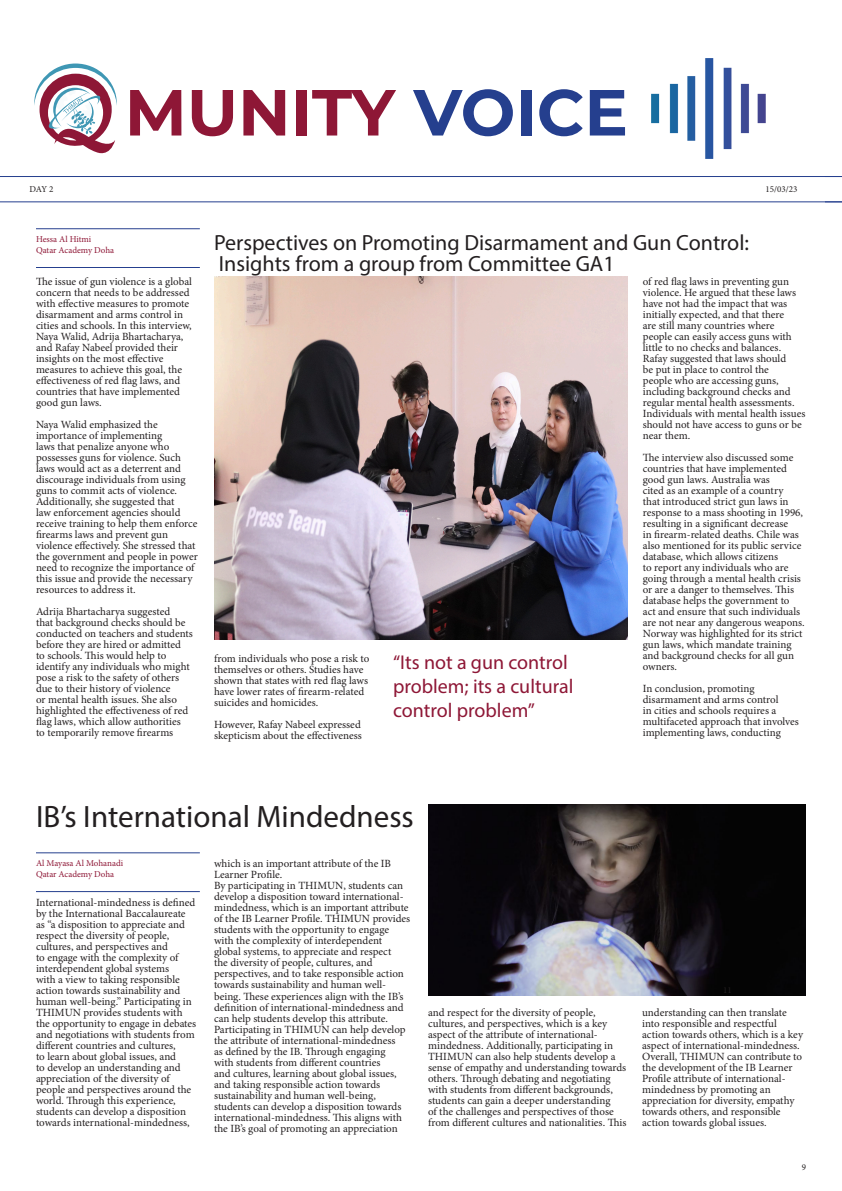
<style>
.page{position:relative;width:842px;height:1191px;background:#fff}
.page>*{position:absolute;margin:0;border:0;box-sizing:border-box;transform-origin:0 0}
.t1{font:700 65px "Montserrat";color:#8e1736}
.t2{font:31px "Myriad Pro";color:#231f20}
.t3{font:22px/21px "Myriad Pro";color:#231f20}
.t4{font:20px/24px "Myriad Pro";color:#8e1736}
.t5{font:11px/11px "Minion Pro";color:#231f20}
.t6{font:9px/11px "Minion Pro";color:#8e1736}
.t7{font:9px "Minion Pro";color:#231f20}
.s1{color:#253f8e}
</style>
<div class="page">
<hr style="left:0;top:176px;width:842px;height:1px;background:#253f8e">
<svg style="left:34px;top:63px;width:83px;height:91px"></svg>
<img style="left:651px;top:58px;width:114px;height:101px">
<hr style="left:0;top:201px;width:842px;height:1px;background:#253f8e">
<hr style="left:36px;top:228px;width:164px;height:1px;background:#253f8e">
<hr style="left:36px;top:267px;width:164px;height:1px;background:#253f8e">
<img style="left:214px;top:277px;width:414px;height:363px">
<img style="left:428px;top:804px;width:378px;height:191px">
<hr style="left:36px;top:852px;width:164px;height:1px;background:#253f8e">
<hr style="left:36px;top:891px;width:164px;height:1px;background:#253f8e">
<svg style="left:825px;top:201px;width:17px;height:1px"></svg>
<h1 class="t1" style="left:125px;top:66px;width:505px">MUNITY <span class="s1">VOICE</span></h1>
<p class="t7" style="left:30px;top:183px;width:25px">DAY 2</p>
<p class="t7" style="left:766px;top:183px;width:33px">15/03/23</p>
<p class="t6" style="left:36px;top:233px;width:80px">Hessa Al Hitmi<br>Qatar Academy Doha</p>
<p class="t5" style="left:36px;top:276px;width:158px">The issue of gun violence is a global concern that needs to be addressed with effective measures to promote disarmament and arms control in cities and schools. In this interview,<br>Naya Walid, Adrija Bhartacharya, and Rafay Nabeel provided their insights on the most effective measures to achieve this goal, the effectiveness of red flag laws, and countries that have implemented good gun laws.</p>
<p class="t5" style="left:36px;top:419px;width:163px">Naya Walid emphasized the importance of implementing<br>laws that penalize anyone who possesses guns for violence. Such laws would act as a deterrent and discourage individuals from using guns to commit acts of violence.<br>Additionally, she suggested that<br>law enforcement agencies should receive training to help them enforce firearms laws and prevent gun violence effectively. She stressed that the government and people in power need to recognize the importance of this issue and provide the necessary resources to address it.</p>
<p class="t5" style="left:36px;top:606px;width:158px">Adrija Bhartacharya suggested<br>that background checks should be conducted on teachers and students before they are hired or admitted<br>to schools. This would help to identify any individuals who might pose a risk to the safety of others due to their history of violence<br>or mental health issues. She also highlighted the effectiveness of red flag laws, which allow authorities<br>to temporarily remove firearms</p>
<h3 class="t3" style="left:214px;top:232px;width:537px">Perspectives on Promoting Disarmament and Gun Control:<br>Insights from a group from Committee GA1</h3>
<p class="t5" style="left:643px;top:276px;width:164px">of red flag laws in preventing gun violence. He argued that these laws have not had the impact that was initially expected, and that there<br>are still many countries where people can easily access guns with little to no checks and balances.<br>Rafay suggested that laws should<br>be put in place to control the<br>people who are accessing guns, including background checks and regular mental health assessments.<br>Individuals with mental health issues should not have access to guns or be near them.</p>
<p class="t5" style="left:643px;top:452px;width:163px">The interview also discussed some countries that have implemented good gun laws. Australia was<br>cited as an example of a country<br>that introduced strict gun laws in response to a mass shooting in 1996, resulting in a significant decrease<br>in firearm-related deaths. Chile was also mentioned for its public service database, which allows citizens<br>to report any individuals who are going through a mental health crisis or are a danger to themselves. This database helps the government to act and ensure that such individuals are not near any dangerous weapons.<br>Norway was highlighted for its strict gun laws, which mandate training and background checks for all gun owners.</p>
<p class="t5" style="left:643px;top:683px;width:158px">In conclusion, promoting disarmament and arms control<br>in cities and schools requires a multifaceted approach that involves implementing laws, conducting</p>
<p class="t5" style="left:214px;top:653px;width:157px">from individuals who pose a risk to themselves or others. Studies have shown that states with red flag laws have lower rates of firearm-related suicides and homicides.</p>
<p class="t5" style="left:214px;top:719px;width:149px">However, Rafay Nabeel expressed skepticism about the effectiveness</p>
<h3 class="t4" style="left:393px;top:650px;width:182px">“Its not a gun control problem; its a cultural control problem”</h3>
<h2 class="t2" style="left:36px;top:798px;width:379px">IB’s International Mindedness</h2>
<p class="t6" style="left:36px;top:857px;width:89px">Al Mayasa Al Mohanadi<br>Qatar Academy Doha</p>
<p class="t5" style="left:36px;top:897px;width:162px">International-mindedness is defined by the International Baccalaureate as “a disposition to appreciate and respect the diversity of people, cultures, and perspectives and<br>to engage with the complexity of interdependent global systems<br>with a view to taking responsible action towards sustainability and human well-being.” Participating in THIMUN provides students with the opportunity to engage in debates and negotiations with students from different countries and cultures,<br>to learn about global issues, and<br>to develop an understanding and appreciation of the diversity of people and perspectives around the world. Through this experience, students can develop a disposition towards international-mindedness,</p>
<p class="t5" style="left:214px;top:858px;width:198px">which is an important attribute of the IB Learner Profile.<br>By participating in THIMUN, students can develop a disposition toward international&shy;mindedness, which is an important attribute of the IB Learner Profile. THIMUN provides students with the opportunity to engage with the complexity of interdependent global systems, to appreciate and respect<br>the diversity of people, cultures, and perspectives, and to take responsible action towards sustainability and human well&shy;being. These experiences align with the IB’s definition of international-mindedness and can help students develop this attribute.<br>Participating in THIMUN can help develop the attribute of international-mindedness<br>as defined by the IB. Through engaging<br>with students from different countries<br>and cultures, learning about global issues, and taking responsible action towards sustainability and human well-being, students can develop a disposition towards international-mindedness. This aligns with the IB’s goal of promoting an appreciation</p>
<p class="t7" style="left:723px;top:984px;width:10px">11</p>
<p class="t5" style="left:428px;top:1007px;width:200px">and respect for the diversity of people, cultures, and perspectives, which is a key aspect of the attribute of international&shy;mindedness. Additionally, participating in THIMUN can also help students develop a sense of empathy and understanding towards others. Through debating and negotiating with students from different backgrounds, students can gain a deeper understanding<br>of the challenges and perspectives of those from different cultures and nationalities. This</p>
<p class="t5" style="left:642px;top:1007px;width:162px">understanding can then translate into responsible and respectful action towards others, which is a key aspect of international-mindedness.<br>Overall, THIMUN can contribute to the development of the IB Learner Profile attribute of international&shy;mindedness by promoting an appreciation for diversity, empathy towards others, and responsible action towards global issues.</p>
<p class="t7" style="left:802px;top:1161px;width:6px">9</p>
</div>
